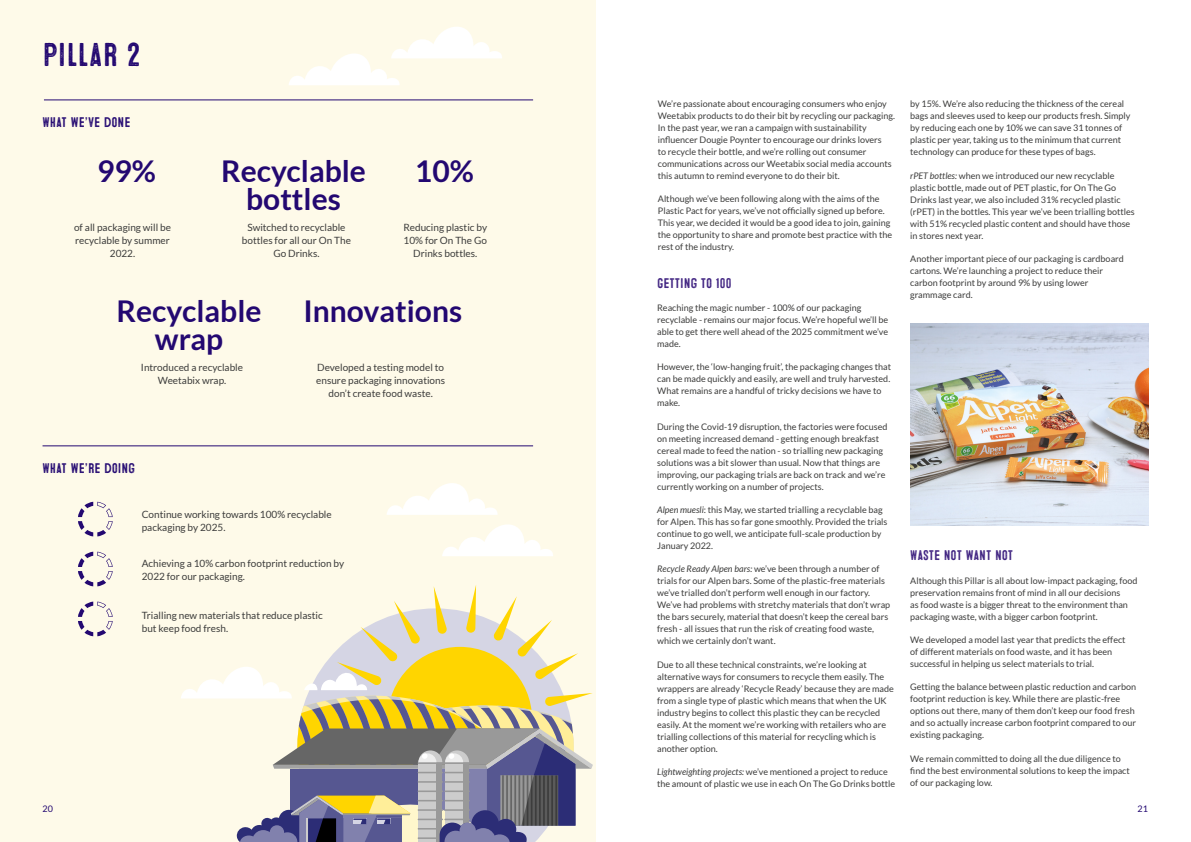
<style>
.page{position:relative;width:1191px;height:842px;background:#fff}
.page>*{position:absolute;margin:0;border:0;box-sizing:border-box;transform-origin:0 0}
.t1{font:33px "Microbrew Three W01";color:#230871}
.t2{font:700 30px/28px "Lato";color:#230871;text-align:center}
.t3{font:14px "Microbrew Three W01";color:#3d207f}
.t4{font:14px "Microbrew Three W01";color:#230871}
.t5{font:10px/13px "Lato";color:#3c3c3b;text-align:center}
.t6{font:9px/12px "Lato";color:#3c3c3b}
.t7{font:9px "Lato";color:#230871}
.s1{font-style:italic}
</style>
<div class="page">
<div style="left:0;top:0;width:595px;height:842px;background:#fefae9"></div>
<hr style="left:44px;top:100px;width:489px;height:1px;background:#230871">
<hr style="left:43px;top:446px;width:490px;height:1px;background:#230871">
<svg style="left:78px;top:502px;width:35px;height:34px"></svg>
<svg style="left:78px;top:552px;width:35px;height:34px"></svg>
<svg style="left:78px;top:602px;width:35px;height:34px"></svg>
<svg style="left:181px;top:585px;width:412px;height:257px"></svg>
<svg style="left:387px;top:483px;width:166px;height:73px"></svg>
<svg style="left:289px;top:27px;width:213px;height:58px"></svg>
<img style="left:910px;top:323px;width:238px;height:202px">
<h1 class="t1" style="left:43px;top:36px;width:99px">PILLAR 2</h1>
<h3 class="t4" style="left:43px;top:114px;width:90px">WHAT WE’VE DONE</h3>
<h2 class="t2" style="left:97px;top:156px;width:60px">99%</h2>
<h2 class="t2" style="left:221px;top:156px;width:146px">Recyclable</h2>
<h2 class="t2" style="left:415px;top:156px;width:60px">10%</h2>
<h2 class="t2" style="left:246px;top:184px;width:96px">bottles</h2>
<p class="t5" style="left:74px;top:221px;width:98px">of all packaging will be recyclable by summer<br>2022.</p>
<p class="t5" style="left:242px;top:221px;width:110px">Switched to recyclable bottles for all our On The<br>Go Drinks.</p>
<p class="t5" style="left:403px;top:221px;width:85px">Reducing plastic by<br>10% for On The Go<br>Drinks bottles.</p>
<h2 class="t2" style="left:117px;top:296px;width:146px">Recyclable wrap</h2>
<h2 class="t2" style="left:303px;top:296px;width:160px">Innovations</h2>
<p class="t5" style="left:141px;top:361px;width:104px">Introduced a recyclable<br>Weetabix wrap.</p>
<p class="t5" style="left:316px;top:361px;width:130px">Developed a testing model to ensure packaging innovations don’t create food waste.</p>
<h3 class="t4" style="left:43px;top:461px;width:94px">WHAT WE’RE DOING</h3>
<p class="t5" style="left:142px;top:508px;width:191px;text-align:left">Continue working towards 100% recyclable packaging by 2025.</p>
<p class="t5" style="left:142px;top:557px;width:204px;text-align:left">Achieving a 10% carbon footprint reduction by<br>2022 for our packaging.</p>
<p class="t5" style="left:142px;top:609px;width:182px;text-align:left">Trialling new materials that reduce plastic but keep food fresh.</p>
<p class="t6" style="left:658px;top:98px;width:239px">We’re passionate about encouraging consumers who enjoy Weetabix products to do their bit by recycling our packaging.<br>In the past year, we ran a campaign with sustainability influencer Dougie Poynter to encourage our drinks lovers<br>to recycle their bottle, and we’re rolling out consumer communications across our Weetabix social media accounts this autumn to remind everyone to do their bit.</p>
<p class="t6" style="left:658px;top:193px;width:236px">Although we’ve been following along with the aims of the Plastic Pact for years, we’ve not officially signed up before.<br>This year, we decided it would be a good idea to join, gaining the opportunity to share and promote best practice with the rest of the industry.</p>
<h3 class="t3" style="left:657px;top:275px;width:76px">GETTING TO 100</h3>
<p class="t6" style="left:657px;top:302px;width:233px">Reaching the magic number - 100% of our packaging recyclable - remains our major focus. We’re hopeful we’ll be able to get there well ahead of the 2025 commitment we’ve made.</p>
<p class="t6" style="left:657px;top:361px;width:235px">However, the ‘low-hanging fruit’, the packaging changes that can be made quickly and easily, are well and truly harvested.<br>What remains are a handful of tricky decisions we have to make.</p>
<p class="t6" style="left:657px;top:420px;width:232px">During the Covid-19 disruption, the factories were focused on meeting increased demand - getting enough breakfast cereal made to feed the nation - so trialling new packaging solutions was a bit slower than usual. Now that things are improving, our packaging trials are back on track and we’re currently working on a number of projects.</p>
<p class="t6" style="left:657px;top:504px;width:232px"><span class="s1">Alpen muesli</span>: this May, we started trialling a recyclable bag for Alpen. This has so far gone smoothly. Provided the trials continue to go well, we anticipate full-scale production by January 2022.</p>
<p class="t6" style="left:657px;top:563px;width:234px"><span class="s1">Recycle Ready Alpen bars:</span> we’ve been through a number of trials for our Alpen bars. Some of the plastic-free materials we’ve trialled don’t perform well enough in our factory.<br>We’ve had problems with stretchy materials that don’t wrap the bars securely, material that doesn’t keep the cereal bars fresh - all issues that run the risk of creating food waste, which we certainly don’t want.</p>
<p class="t6" style="left:657px;top:658px;width:238px">Due to all these technical constraints, we’re looking at alternative ways for consumers to recycle them easily. The wrappers are already ‘Recycle Ready’ because they are made from a single type of plastic which means that when the UK industry begins to collect this plastic they can be recycled easily. At the moment we’re working with retailers who are trialling collections of this material for recycling which is another option.</p>
<p class="t6" style="left:657px;top:766px;width:239px"><span class="s1">Lightweighting projects:</span> we’ve mentioned a project to reduce the amount of plastic we use in each On The Go Drinks bottle</p>
<p class="t6" style="left:910px;top:98px;width:222px">by 15%. We’re also reducing the thickness of the cereal bags and sleeves used to keep our products fresh. Simply by reducing each one by 10% we can save 31 tonnes of plastic per year, taking us to the minimum that current technology can produce for these types of bags.</p>
<p class="t6" style="left:910px;top:169px;width:226px"><span class="s1">rPET bottles:</span> when we introduced our new recyclable plastic bottle, made out of PET plastic, for On The Go Drinks last year, we also included 31% recycled plastic (rPET) in the bottles. This year we’ve been trialling bottles with 51% recycled plastic content and should have those in stores next year.</p>
<p class="t6" style="left:910px;top:253px;width:215px">Another important piece of our packaging is cardboard cartons. We’re launching a project to reduce their carbon footprint by around 9% by using lower grammage card.</p>
<h3 class="t3" style="left:910px;top:548px;width:104px">WASTE NOT WANT NOT</h3>
<p class="t6" style="left:910px;top:574px;width:229px">Although this Pillar is all about low-impact packaging, food preservation remains front of mind in all our decisions<br>as food waste is a bigger threat to the environment than packaging waste, with a bigger carbon footprint.</p>
<p class="t6" style="left:910px;top:634px;width:217px">We developed a model last year that predicts the effect of different materials on food waste, and it has been successful in helping us select materials to trial.</p>
<p class="t6" style="left:910px;top:681px;width:227px">Getting the balance between plastic reduction and carbon footprint reduction is key. While there are plastic-free options out there, many of them don’t keep our food fresh and so actually increase carbon footprint compared to our existing packaging.</p>
<p class="t6" style="left:910px;top:752px;width:221px">We remain committed to doing all the due diligence to find the best environmental solutions to keep the impact of our packaging low.</p>
<p class="t7" style="left:43px;top:804px;width:12px">20</p>
<p class="t7" style="left:1137px;top:804px;width:12px">21</p>
</div>
